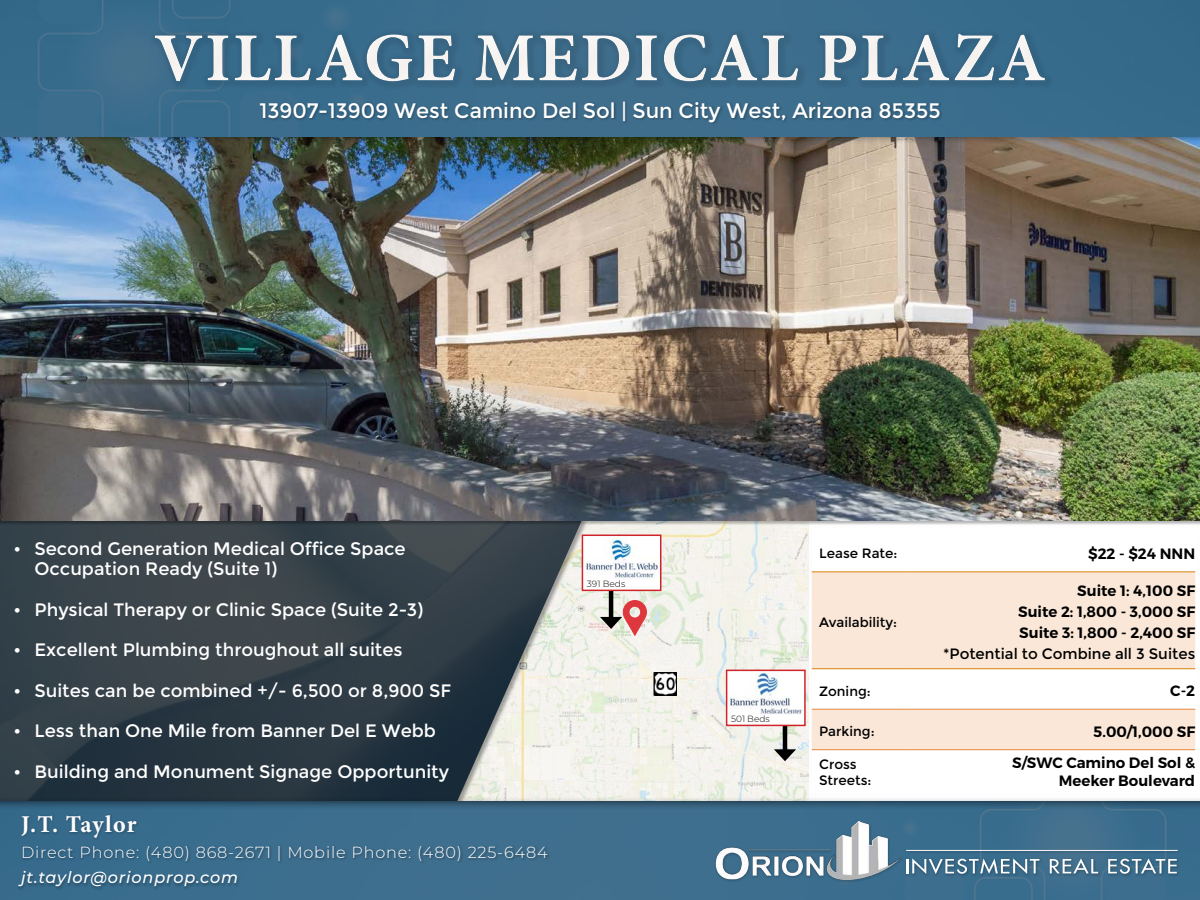
<style>
.page{position:relative;width:1200px;height:900px;background:#fff}
.page>*{position:absolute;margin:0;border:0;box-sizing:border-box;transform-origin:0 0}
.t1{font:700 69px "Minion Pro";letter-spacing:.03em;color:#f5f1ee}
.t2{font:700 24.15px "Minion Pro";letter-spacing:.04em;color:#fff}
.t3{font:21px "Montserrat";color:#fff}
.t4{font:18px/20.2px "Montserrat";color:#fff}
.t5{font:300 16.05px "Montserrat";letter-spacing:.05em;color:#fff}
.t6{font:italic 500 16.05px "Montserrat";letter-spacing:.05em;color:#fff}
.t7{font:600 15px "Montserrat";color:#000}
.t8{font:15px "Montserrat";color:#000}
.t9{font:13.5px "Montserrat";color:#000}
.t10{font:300 9px "Montserrat";color:#000}
</style>
<div class="page">
<div style="left:812px;top:572px;width:383px;height:96px;background:#fae7d8"></div>
<svg style="left:812px;top:669px;width:383px;height:82px;fill:#fae7d8"></svg>
<hr style="left:812px;top:531px;width:99px;height:1px;background:#c19f7c">
<hr style="left:812px;top:571px;width:99px;height:1px;background:#d98310">
<hr style="left:911px;top:571px;width:284px;height:1px;background:#d98310">
<hr style="left:812px;top:668px;width:99px;height:1px;background:#d98310">
<hr style="left:911px;top:668px;width:284px;height:1px;background:#d98310">
<hr style="left:812px;top:709px;width:99px;height:1px;background:#e4873e">
<hr style="left:911px;top:709px;width:284px;height:1px;background:#e4873e">
<hr style="left:812px;top:749px;width:99px;height:1px;background:#e4873e">
<hr style="left:911px;top:749px;width:284px;height:1px;background:#e4873e">
<hr style="left:813px;top:528px;width:387px;height:4px;background:#fff">
<img style="left:588px;top:526px;width:220px;height:271px">
<img style="left:0;top:526px;width:582px;height:271px">
<img style="left:656px;top:674px;width:19px;height:19px">
<div style="left:654px;top:672px;width:23px;height:23px;border:1px solid #000"></div>
<img style="left:0;top:144px;width:1200px;height:376px">
<div style="left:0;top:797px;width:1200px;height:103px;background:#000;opacity:.35"></div>
<div style="left:0;top:802px;width:1200px;height:98px;background:#000;opacity:.75"></div>
<div style="left:17px;top:813px;width:535px;height:78px;background:#000;opacity:.2"></div>
<div style="left:714px;top:820px;width:467px;height:63px;background:#000;opacity:.2"></div>
<img style="left:715px;top:822px;width:186px;height:60px">
<svg style="left:906px;top:858px;width:133px;height:16px"></svg>
<svg style="left:1050px;top:858px;width:48px;height:15px"></svg>
<svg style="left:1108px;top:858px;width:69px;height:16px"></svg>
<hr style="left:906px;top:850px;width:272px;height:1px;background:#fff">
<div style="left:0;top:0;width:1200px;height:144px;background:#000;opacity:.35"></div>
<div style="left:0;top:0;width:1200px;height:136px;background:#376b8c"></div>
<div style="left:114px;top:8px;width:947px;height:98px;background:#e7f0e3;opacity:.75"></div>
<div style="left:259px;top:100px;width:684px;height:26px;background:#000;opacity:.2"></div>
<hr style="left:609px;top:560px;width:4px;height:61px;background:#000">
<svg style="left:600px;top:600px;width:47px;height:40px"></svg>
<hr style="left:783px;top:711px;width:4px;height:42px;background:#000">
<svg style="left:774px;top:749px;width:22px;height:12px"></svg>
<img style="left:586px;top:538px;width:72px;height:50px">
<div style="left:582px;top:535px;width:79px;height:56px;border:2px solid #d1232a"></div>
<div style="left:727px;top:670px;width:78px;height:55px;background:#fff"></div>
<img style="left:729px;top:673px;width:74px;height:42px">
<div style="left:726px;top:670px;width:80px;height:56px;border:2px solid #d1232a"></div>
<h1 class="t1" style="left:154px;top:10px;width:894px">VILLAGE MEDICAL PLAZA</h1>
<p class="t3" style="left:259px;top:99px;width:683px">13907-13909 West Camino Del Sol | Sun City West, Arizona 85355</p>
<p class="t4" style="left:35px;top:539px;width:373px;text-indent:-21px">• Second Generation Medical Office Space<br>Occupation Ready (Suite 1)</p>
<p class="t4" style="left:13px;top:599px;width:411px">• Physical Therapy or Clinic Space (Suite 2-3)</p>
<p class="t4" style="left:13px;top:640px;width:391px">• Excellent Plumbing throughout all suites</p>
<p class="t4" style="left:13px;top:680px;width:440px">• Suites can be combined +/- 6,500 or 8,900 SF</p>
<p class="t4" style="left:13px;top:721px;width:424px">• Less than One Mile from Banner Del E Webb</p>
<p class="t4" style="left:13px;top:761px;width:437px">• Building and Monument Signage Opportunity</p>
<p class="t2" style="left:21px;top:807px;width:117px">J.T. Taylor</p>
<p class="t5" style="left:21px;top:841px;width:528px">Direct Phone: (480) 868-2671 | Mobile Phone: (480) 225-6484</p>
<p class="t6" style="left:21px;top:866px;width:219px">jt.taylor@orionprop.com</p>
<p class="t10" style="left:587px;top:577px;width:40px">391 Beds</p>
<p class="t10" style="left:731px;top:712px;width:40px">501 Beds</p>
<p class="t9" style="left:819px;top:546px;width:80px">Lease Rate:</p>
<p class="t7" style="left:1088px;top:544px;width:109px">$22 - $24 NNN</p>
<p class="t9" style="left:819px;top:614px;width:79px">Availability:</p>
<p class="t7" style="left:1077px;top:581px;width:119px">Suite 1: 4,100 SF</p>
<p class="t7" style="left:1018px;top:602px;width:179px">Suite 2: 1,800 - 3,000 SF</p>
<p class="t7" style="left:1019px;top:623px;width:177px">Suite 3: 1,800 - 2,400 SF</p>
<p class="t8" style="left:943px;top:645px;width:254px">*Potential to Combine all 3 Suites</p>
<p class="t9" style="left:819px;top:683px;width:53px">Zoning:</p>
<p class="t7" style="left:1170px;top:682px;width:26px">C-2</p>
<p class="t9" style="left:819px;top:723px;width:57px">Parking:</p>
<p class="t7" style="left:1094px;top:722px;width:103px">5.00/1,000 SF</p>
<p class="t9" style="left:819px;top:756px;width:39px">Cross</p>
<p class="t9" style="left:819px;top:772px;width:54px">Streets:</p>
<p class="t7" style="left:1012px;top:754px;width:185px">S/SWC Camino Del Sol &amp;</p>
<p class="t7" style="left:1059px;top:772px;width:138px">Meeker Boulevard</p>
</div>
